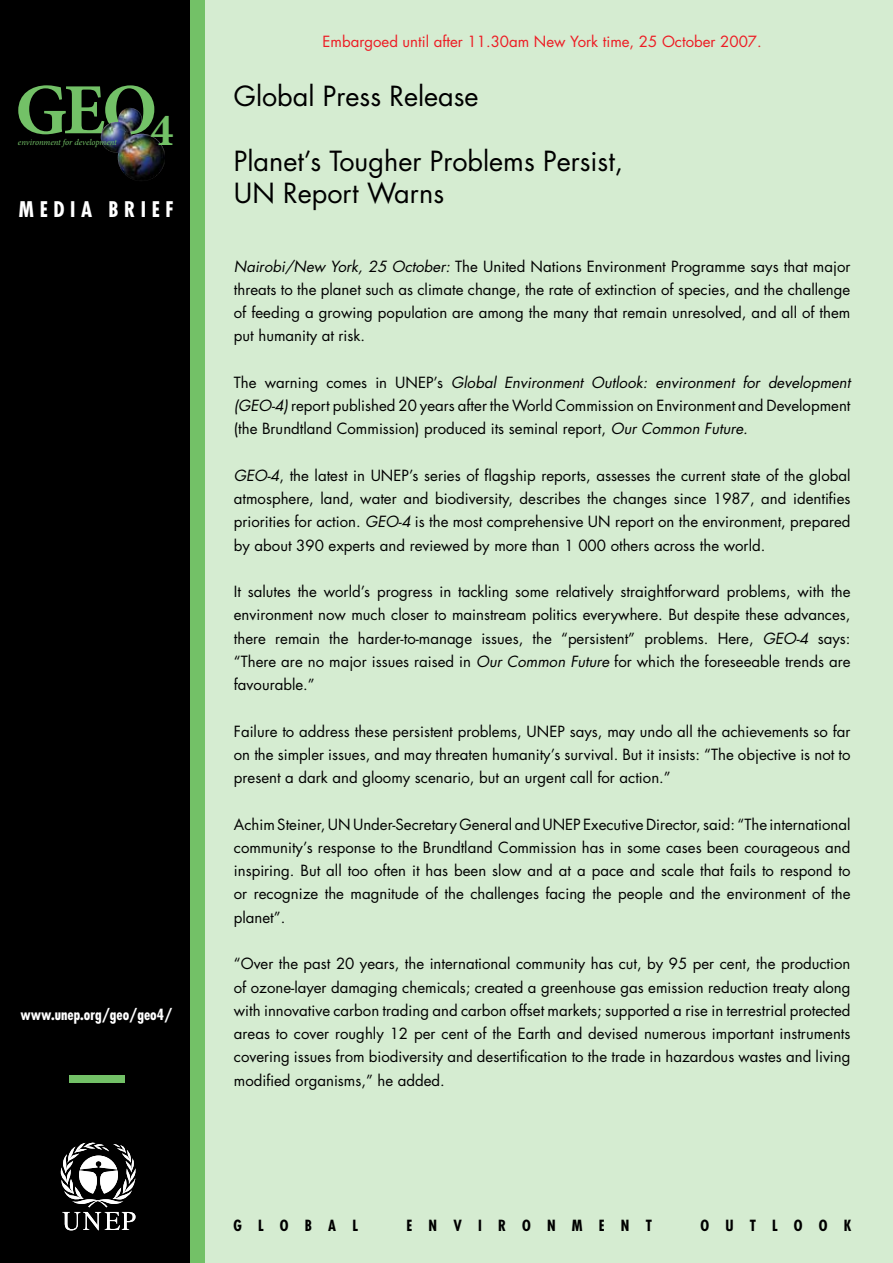
<style>
.page{position:relative;width:893px;height:1263px;background:#d5ecd1}
.page>*{position:absolute;margin:0;border:0;box-sizing:border-box;transform-origin:0 0}
.t1{font:700 72.15px "Minion Pro";color:#73c167}
.t2{font:27px/32.4px "Futura";color:#000}
.t3{font:700 condensed 21px "Futura";color:#fff}
.t4{font:15px/23.2px "Futura";color:#000;text-align:justify}
.t5{font:15px "Futura";color:#ed1c24}
.t6{font:700 condensed 15px "Futura";color:#000}
.t7{font:700 condensed 15px "Futura";color:#fff}
.t8{font:italic 8.7px "Minion Pro";letter-spacing:-.01em;color:#73c167}
.s1{font-style:italic}
</style>
<div class="page">
<div style="left:0;top:0;width:194px;height:1263px;background:#000"></div>
<div style="left:191px;top:0;width:14px;height:1263px;background:#73c167"></div>
<div style="left:69px;top:1075px;width:55px;height:8px;background:#73c167"></div>
<svg style="left:60px;top:1142px;width:76px;height:88px"></svg>
<img style="left:101px;top:108px;width:64px;height:73px">
<h1 class="t1" style="left:15px;top:59px;width:160px">GEO<sub>4</sub></h1>
<p class="t8" style="left:18px;top:137px;width:100px">environment for development</p>
<h3 class="t3" style="left:19px;top:196px;width:156px">M E D I A B R I E F</h3>
<p class="t7" style="left:20px;top:1004px;width:153px">www.unep.org/geo/geo4/</p>
<p class="t5" style="left:323px;top:32px;width:441px">Embargoed until after 11.30am New York time, 25 October 2007.</p>
<h2 class="t2" style="left:234px;top:80px;width:246px">Global Press Release</h2>
<h2 class="t2" style="left:234px;top:144px;width:391px">Planet’s Tougher Problems Persist,<br>UN Report Warns</h2>
<p class="t4" style="left:234px;top:254px;width:618px"><span class="s1">Nairobi/New York, 25 October:</span> The United Nations Environment Programme says that major threats to the planet such as climate change, the rate of extinction of species, and the challenge of feeding a growing population are among the many that remain unresolved, and all of them put humanity at risk.</p>
<p class="t4" style="left:234px;top:371px;width:618px">The warning comes in UNEP’s <span class="s1">Global Environment Outlook: environment for development (GEO-4)</span> report published 20 years after the World Commission on Environment and Development (the Brundtland Commission) produced its seminal report, <span class="s1">Our Common Future.</span></p>
<p class="t4" style="left:234px;top:464px;width:618px"><span class="s1">GEO-4</span>, the latest in UNEP’s series of flagship reports, assesses the current state of the global atmosphere, land, water and biodiversity, describes the changes since 1987, and identifies priorities for action. <span class="s1">GEO-4</span> is the most comprehensive UN report on the environment, prepared by about 390 experts and reviewed by more than 1 000 others across the world.</p>
<p class="t4" style="left:234px;top:580px;width:618px">It salutes the world’s progress in tackling some relatively straightforward problems, with the environment now much closer to mainstream politics everywhere. But despite these advances, there remain the harder-to-manage issues, the “persistent” problems. Here, <span class="s1">GEO-4</span> says: “There are no major issues raised in <span class="s1">Our Common Future</span> for which the foreseeable trends are favourable.”</p>
<p class="t4" style="left:234px;top:719px;width:618px">Failure to address these persistent problems, UNEP says, may undo all the achievements so far on the simpler issues, and may threaten humanity’s survival. But it insists: “The objective is not to present a dark and gloomy scenario, but an urgent call for action.”</p>
<p class="t4" style="left:234px;top:812px;width:618px">Achim Steiner, UN Under-Secretary General and UNEP Executive Director, said: “The international community’s response to the Brundtland Commission has in some cases been courageous and inspiring. But all too often it has been slow and at a pace and scale that fails to respond to or recognize the magnitude of the challenges facing the people and the environment of the planet”.</p>
<p class="t4" style="left:234px;top:952px;width:618px">“Over the past 20 years, the international community has cut, by 95 per cent, the production of ozone-layer damaging chemicals; created a greenhouse gas emission reduction treaty along with innovative carbon trading and carbon offset markets; supported a rise in terrestrial protected areas to cover roughly 12 per cent of the Earth and devised numerous important instruments covering issues from biodiversity and desertification to the trade in hazardous wastes and living modified organisms,” he added.</p>
<p class="t6" style="left:234px;top:1216px;width:126px">G L O B A L</p>
<p class="t6" style="left:406px;top:1216px;width:247px">E N V I R O N M E N T</p>
<p class="t6" style="left:700px;top:1216px;width:152px">O U T L O O K</p>
</div>
